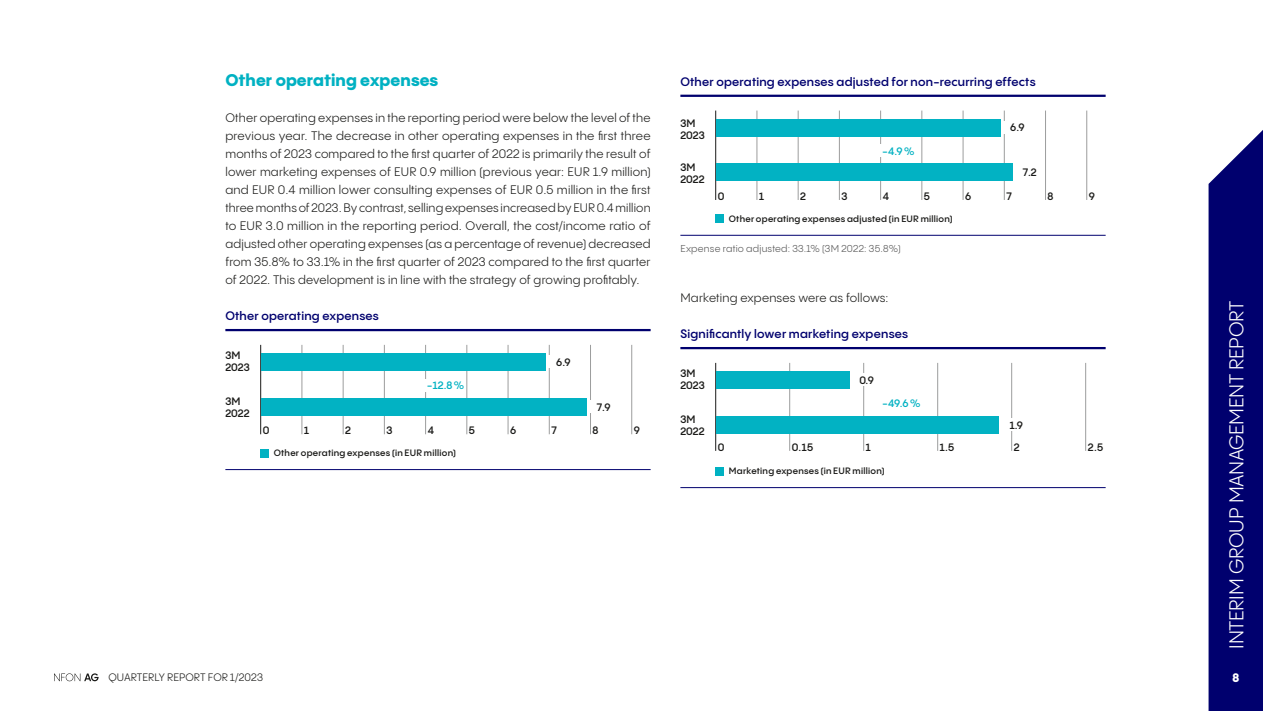
<style>
.page{position:relative;width:1263px;height:711px;background:#fff}
.page>*{position:absolute;margin:0;border:0;box-sizing:border-box;transform-origin:0 0}
.t1{font:19.5px "PP Pangram Sans";letter-spacing:-.015em;color:#fff}
.t2{font:800 16.5px "PP Pangram Sans";letter-spacing:.005em;color:#00b1c2}
.t3{font:12px/18px "PP Pangram Sans";letter-spacing:.015em;color:#1a1a18;text-align:justify}
.t4{font:600 12px "PP Pangram Sans";letter-spacing:.02em;color:#00006e}
.t5{font:800 12px "PP Pangram Sans";color:#fff}
.t6{font:600 10.5px/12px "PP Pangram Sans";color:#1a1a18}
.t7{font:10.5px "PP Pangram Sans";letter-spacing:.005em;color:#1a1a18}
.t8{font:600 10.5px "PP Pangram Sans";color:#00b1c2}
.t9{font:9.75px "PP Pangram Sans";letter-spacing:.025em;color:#565656}
.t10{font:9.45px "Myriad Pro";color:#1d1d1b;scale:1.4 1}
.t11{font:600 9px "PP Pangram Sans";letter-spacing:.03em;color:#1a1a18}
.s1{font-family:"PP Pangram Sans";font-weight:600;font-size:10.5px;color:#1a1a18}
.s2{font-family:"Myriad Pro";font-weight:400;font-size:9.45px;color:#1d1d1b}
</style>
<div class="page">
<hr style="left:225px;top:329px;width:426px;height:2px;background:#00006e">
<hr style="left:680px;top:95px;width:426px;height:2px;background:#00006e">
<hr style="left:680px;top:347px;width:426px;height:2px;background:#00006e">
<hr style="left:260px;top:344px;width:1px;height:90px;background:#1a1a18">
<hr style="left:302px;top:344px;width:1px;height:90px;background:#9c9d9d">
<hr style="left:343px;top:344px;width:1px;height:90px;background:#9c9d9d">
<hr style="left:384px;top:344px;width:1px;height:90px;background:#9c9d9d">
<hr style="left:425px;top:344px;width:1px;height:90px;background:#9c9d9d">
<hr style="left:467px;top:344px;width:1px;height:90px;background:#9c9d9d">
<hr style="left:508px;top:344px;width:1px;height:90px;background:#9c9d9d">
<hr style="left:549px;top:344px;width:1px;height:90px;background:#9c9d9d">
<hr style="left:590px;top:344px;width:1px;height:90px;background:#9c9d9d">
<hr style="left:631px;top:344px;width:1px;height:90px;background:#9c9d9d">
<div style="left:261px;top:398px;width:326px;height:17px;background:#02b2c3"></div>
<div style="left:261px;top:353px;width:284px;height:17px;background:#02b2c3"></div>
<hr style="left:225px;top:469px;width:426px;height:1px;background:#00006e">
<div style="left:260px;top:448px;width:9px;height:9px;background:#00b1c2"></div>
<div style="left:547px;top:355px;width:24px;height:13px;background:#fff"></div>
<div style="left:588px;top:400px;width:23px;height:13px;background:#fff"></div>
<div style="left:418px;top:378px;width:46px;height:13px;background:#fff"></div>
<hr style="left:715px;top:110px;width:1px;height:90px;background:#1a1a18">
<hr style="left:757px;top:110px;width:1px;height:90px;background:#9c9d9d">
<hr style="left:798px;top:110px;width:1px;height:90px;background:#9c9d9d">
<hr style="left:839px;top:110px;width:1px;height:90px;background:#9c9d9d">
<hr style="left:880px;top:110px;width:1px;height:90px;background:#9c9d9d">
<hr style="left:921px;top:110px;width:1px;height:90px;background:#9c9d9d">
<hr style="left:963px;top:110px;width:1px;height:90px;background:#9c9d9d">
<hr style="left:1004px;top:110px;width:1px;height:90px;background:#9c9d9d">
<hr style="left:1045px;top:110px;width:1px;height:90px;background:#9c9d9d">
<hr style="left:1086px;top:110px;width:1px;height:90px;background:#9c9d9d">
<div style="left:716px;top:164px;width:297px;height:17px;background:#02b2c3"></div>
<div style="left:716px;top:119px;width:284px;height:17px;background:#02b2c3"></div>
<hr style="left:680px;top:235px;width:426px;height:1px;background:#00006e">
<div style="left:715px;top:214px;width:9px;height:9px;background:#00b1c2"></div>
<div style="left:1001px;top:121px;width:24px;height:13px;background:#fff"></div>
<div style="left:873px;top:144px;width:42px;height:13px;background:#fff"></div>
<hr style="left:715px;top:362px;width:1px;height:88px;background:#1a1a18">
<hr style="left:789px;top:362px;width:1px;height:88px;background:#9c9d9d">
<hr style="left:863px;top:362px;width:1px;height:88px;background:#9c9d9d">
<hr style="left:937px;top:362px;width:1px;height:88px;background:#9c9d9d">
<hr style="left:1011px;top:362px;width:1px;height:88px;background:#9c9d9d">
<hr style="left:1085px;top:362px;width:1px;height:88px;background:#9c9d9d">
<div style="left:716px;top:416px;width:282px;height:17px;background:#02b2c3"></div>
<div style="left:716px;top:371px;width:134px;height:17px;background:#02b2c3"></div>
<hr style="left:680px;top:487px;width:426px;height:1px;background:#00006e">
<div style="left:715px;top:466px;width:9px;height:9px;background:#00b1c2"></div>
<div style="left:851px;top:373px;width:23px;height:13px;background:#fff"></div>
<div style="left:1001px;top:418px;width:22px;height:13px;background:#fff"></div>
<div style="left:1208px;top:130px;width:55px;height:580px;background:#00006e"></div>
<svg style="left:54px;top:673px;width:45px;height:7px"></svg>
<h2 class="t2" style="left:225px;top:69px;width:214px">Other operating expenses</h2>
<p class="t3" style="left:225px;top:109px;width:427px">Other operating expenses in the reporting period were below the level of the previous year. The decrease in other operating expenses in the first three months of 2023 compared to the first quarter of 2022 is primarily the result of lower marketing expenses of EUR 0.9 million (previous year: EUR 1.9 million) and EUR 0.4 million lower consulting expenses of EUR 0.5 million in the first three months of 2023. By contrast, selling expenses increased by EUR 0.4million to EUR 3.0 million in the reporting period. Overall, the cost/income ratio of adjusted other operating expenses (as a percentage of revenue) decreased from 35.8% to 33.1% in the first quarter of 2023 compared to the first quarter of 2022. This development is in line with the strategy of growing profitably.</p>
<p class="t4" style="left:225px;top:308px;width:155px">Other operating expenses</p>
<p class="t6" style="left:225px;top:349px;width:26px">3M<br>2023</p>
<p class="t6" style="left:225px;top:395px;width:26px">3M<br>2022</p>
<p class="t8" style="left:427px;top:378px;width:39px">−12.8%</p>
<p class="t6" style="left:556px;top:355px;width:16px">6.9</p>
<p class="t6" style="left:597px;top:400px;width:15px">7.9</p>
<p class="t6" style="left:263px;top:424px;width:8px">0</p>
<p class="t6" style="left:304px;top:424px;width:6px">1</p>
<p class="t6" style="left:345px;top:424px;width:7px">2</p>
<p class="t6" style="left:386px;top:424px;width:7px">3</p>
<p class="t6" style="left:428px;top:424px;width:8px">4</p>
<p class="t6" style="left:469px;top:424px;width:8px">5</p>
<p class="t6" style="left:510px;top:424px;width:8px">6</p>
<p class="t6" style="left:551px;top:424px;width:7px">7</p>
<p class="t6" style="left:593px;top:424px;width:7px">8</p>
<p class="t10" style="left:631px;top:425px;width:8px">0<span class="s1">9</span></p>
<p class="t11" style="left:274px;top:447px;width:184px">Other operating expenses (in EUR million)</p>
<p class="t4" style="left:680px;top:74px;width:357px">Other operating expenses adjusted for non-recurring effects</p>
<p class="t6" style="left:680px;top:117px;width:26px">3M<br>2023</p>
<p class="t6" style="left:680px;top:161px;width:26px">3M<br>2022</p>
<p class="t8" style="left:882px;top:144px;width:34px">−4.9%</p>
<p class="t6" style="left:1010px;top:121px;width:16px">6.9</p>
<p class="t6" style="left:1023px;top:166px;width:15px">7.2</p>
<p class="t6" style="left:718px;top:190px;width:8px">0</p>
<p class="t6" style="left:759px;top:190px;width:6px">1</p>
<p class="t6" style="left:800px;top:190px;width:7px">2</p>
<p class="t6" style="left:841px;top:190px;width:7px">3</p>
<p class="t6" style="left:883px;top:190px;width:8px">4</p>
<p class="t6" style="left:924px;top:190px;width:8px">5</p>
<p class="t6" style="left:965px;top:190px;width:8px">6</p>
<p class="t6" style="left:1006px;top:190px;width:7px">7</p>
<p class="t6" style="left:1048px;top:190px;width:7px">8</p>
<p class="t10" style="left:1086px;top:191px;width:8px">0<span class="s1">9</span></p>
<p class="t11" style="left:729px;top:213px;width:225px">Other operating expenses adjusted (in EUR million)</p>
<p class="t9" style="left:680px;top:242px;width:222px">Expense ratio adjusted: 33.1% (3M 2022: 35.8%)</p>
<p class="t3" style="left:680px;top:289px;width:210px">Marketing expenses were as follows:</p>
<p class="t4" style="left:680px;top:326px;width:229px">Significantly lower marketing expenses</p>
<p class="t6" style="left:680px;top:367px;width:26px">3M<br>2023</p>
<p class="t6" style="left:680px;top:413px;width:26px">3M<br>2022</p>
<p class="t6" style="left:859px;top:373px;width:16px">0.9</p>
<p class="t8" style="left:882px;top:396px;width:40px">−49.6%</p>
<p class="t6" style="left:1010px;top:418px;width:15px">1.9</p>
<p class="t6" style="left:718px;top:440px;width:8px">0</p>
<p class="t6" style="left:792px;top:440px;width:23px">0.15</p>
<p class="t6" style="left:866px;top:440px;width:6px">1</p>
<p class="t6" style="left:940px;top:440px;width:16px">1.5</p>
<p class="t6" style="left:1014px;top:440px;width:7px">2</p>
<p class="t6" style="left:1086px;top:440px;width:19px"><span class="s2">0</span>2.5</p>
<p class="t11" style="left:729px;top:465px;width:157px">Marketing expenses (in EUR million)</p>
<p class="t7" style="left:108px;top:670px;width:156px">QUARTERLY REPORT FOR 1/2023</p>
<h1 class="t1" style="left:1224px;top:648px;width:347px;rotate:-90deg">Interim Group Management Report</h1>
<p class="t5" style="left:1232px;top:669px;width:8px">8</p>
</div>
